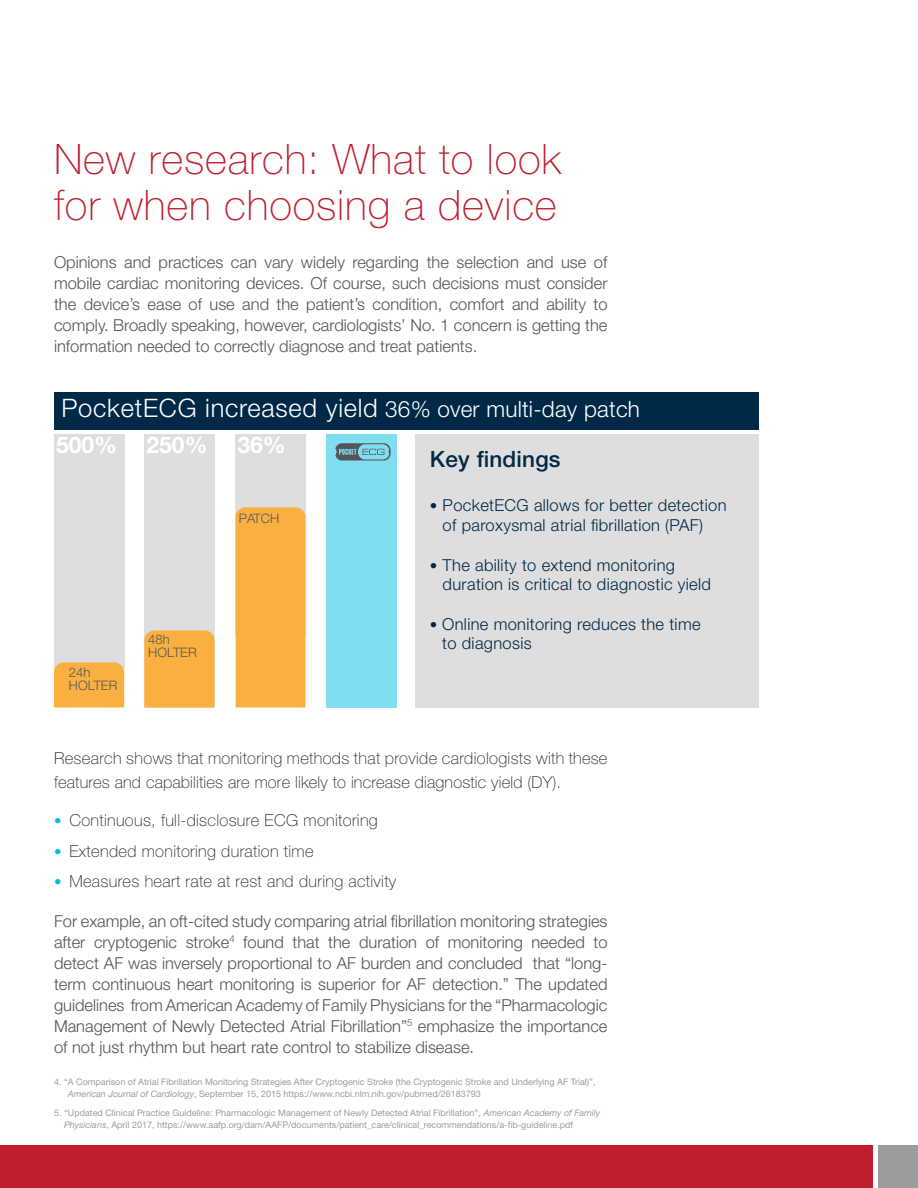
<style>
.page{position:relative;width:918px;height:1188px;background:#fff}
.page>*{position:absolute;margin:0;border:0;box-sizing:border-box;transform-origin:0 0}
.t1{font:100 42px/46.5px "Helvetica Neue LT Std";letter-spacing:.02em;color:#bf1f2e}
.t2{font:300 25.5px "Helvetica Neue LT Std";letter-spacing:.03em;color:#fff}
.t3{font:700 22.95px "Helvetica Neue LT Std";color:#fff}
.t4{font:500 22.5px "Helvetica Neue LT Std";letter-spacing:.01em;color:#002947}
.t5{font:300 16.5px/21px "Helvetica Neue LT Std";color:#54555a;text-align:justify}
.t6{font:100 16.5px/24px "Helvetica Neue LT Std";letter-spacing:.02em;color:#231f20}
.t7{font:300 16.5px/19.5px "Helvetica Neue LT Std";letter-spacing:.02em;color:#002947}
.t8{font:300 13.05px/13px "Helvetica Neue LT Std";color:#545759}
.footnote{font:9px/12px "Helvetica Neue LT Std";color:#9c9c9c}
.s1{font-size:22.5px}
.s2{font-size:15px}
.s3{font-weight:300;font-size:15px;color:#02bbdf}
.s4{font-style:italic}
</style>
<div class="page">
<div style="left:0;top:1145px;width:872px;height:43px;background:#bf1f2e"></div>
<div style="left:878px;top:1145px;width:40px;height:43px;background:#9c9c9c"></div>
<div style="left:415px;top:434px;width:343px;height:273px;background:#dedede"></div>
<div style="left:327px;top:434px;width:70px;height:273px;background:#80def0"></div>
<div style="left:54px;top:434px;width:70px;height:235px;background:#dedede"></div>
<div style="left:144px;top:434px;width:71px;height:273px;background:#dedede"></div>
<div style="left:236px;top:434px;width:70px;height:201px;background:#dedede"></div>
<div style="left:54px;top:662px;width:70px;height:45px;background:#fab040"></div>
<div style="left:144px;top:630px;width:71px;height:77px;background:#fab040"></div>
<div style="left:236px;top:507px;width:69px;height:200px;background:#fab040"></div>
<svg style="left:335px;top:443px;width:56px;height:18px"></svg>
<div style="left:54px;top:392px;width:704px;height:38px;background:#002947"></div>
<p class="t1" style="left:54px;top:136px;width:509px">New research: What to look for when choosing a device</p>
<p class="t5" style="left:54px;top:252px;width:555px">Opinions and practices can vary widely regarding the selection and use of mobile cardiac monitoring devices. Of course, such decisions must consider the device’s ease of use and the patient’s condition, comfort and ability to comply. Broadly speaking, however, cardiologists’ No. 1 concern is getting the information needed to correctly diagnose and treat patients.</p>
<p class="t2" style="left:62px;top:393px;width:580px">PocketECG increased yield <span class="s1">36% over multi-day patch</span></p>
<h3 class="t3" style="left:56px;top:430px;width:63px">500%</h3>
<h3 class="t3" style="left:147px;top:430px;width:63px">250%</h3>
<h3 class="t3" style="left:237px;top:430px;width:50px">36%</h3>
<p class="t8" style="left:239px;top:511px;width:42px">PATCH</p>
<p class="t8" style="left:69px;top:666px;width:50px">24h<br>HOLTER</p>
<p class="t8" style="left:148px;top:633px;width:50px">48h<br>HOLTER</p>
<p class="t4" style="left:430px;top:446px;width:132px">Key findings</p>
<p class="t7" style="left:443px;top:495px;width:285px;text-indent:-13px"><span class="s2">•</span> PocketECG allows for better detection of paroxysmal atrial fibrillation (PAF)</p>
<p class="t7" style="left:443px;top:555px;width:270px;text-indent:-13px"><span class="s2">•</span> The ability to extend monitoring duration is critical to diagnostic yield</p>
<p class="t7" style="left:442px;top:614px;width:260px;text-indent:-12px"><span class="s2">•</span> Online monitoring reduces the time to diagnosis</p>
<p class="t6" style="left:54px;top:747px;width:555px">Research shows that monitoring methods that provide cardiologists with these features and capabilities are more likely to increase diagnostic yield (DY).</p>
<p class="t6" style="left:54px;top:808px;width:325px"><span class="s3">•</span> Continuous, full-disclosure ECG monitoring</p>
<p class="t6" style="left:54px;top:839px;width:261px"><span class="s3">•</span> Extended monitoring duration time</p>
<p class="t6" style="left:54px;top:870px;width:344px"><span class="s3">•</span> Measures heart rate at rest and during activity</p>
<p class="t5" style="left:54px;top:910px;width:555px">For example, an oft-cited study comparing atrial fibrillation monitoring strategies after cryptogenic stroke<sup>4</sup> found that the duration of monitoring needed to detect AF was inversely proportional to AF burden and concluded that “long&shy;term continuous heart monitoring is superior for AF detection.” The updated guidelines from American Academy of Family Physicians for the “Pharmacologic Management of Newly Detected Atrial Fibrillation”<sup>5</sup> emphasize the importance of not just rhythm but heart rate control to stabilize disease.</p>
<p class="footnote" style="left:68px;top:1076px;width:529px;text-indent:-14px">4. “A Comparison of Atrial Fibrillation Monitoring Strategies After Cryptogenic Stroke (the Cryptogenic Stroke and Underlying AF Trial)”,<br><span class="s4">American Journal of Cardiology</span>, September 15, 2015 https://www.ncbi.nlm.nih.gov/pubmed/26183793</p>
<p class="footnote" style="left:64px;top:1107px;width:538px;text-indent:-10px">5. “Updated Clinical Practice Guideline: Pharmacologic Management of Newly Detected Atrial Fibrillation”, <span class="s4">American Academy of Family<br>Physicians</span>, April 2017, https://www.aafp.org/dam/AAFP/documents/patient_care/clinical_recommendations/a-fib-guideline.pdf</p>
</div>
